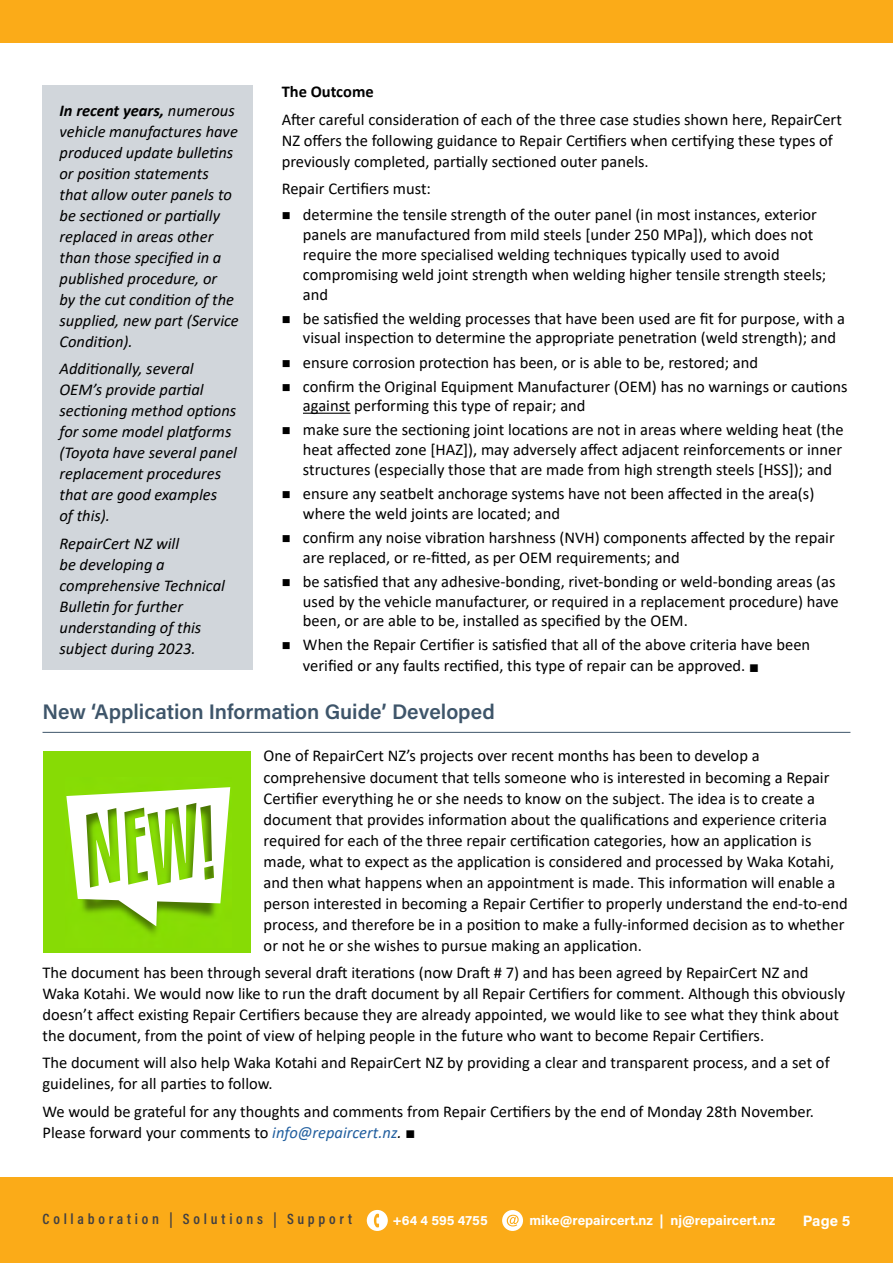
<style>
.page{position:relative;width:893px;height:1263px;background:#fff}
.page>*{position:absolute;margin:0;border:0;box-sizing:border-box;transform-origin:0 0}
.t1{font:600 21px "Acumin Pro";color:#3e556a}
.t2{font:16.5px/21px "Calibri";color:#000}
.t3{font:italic 16.5px/21px "Calibri";color:#000}
.t4{font:700 16.5px "Calibri";color:#000}
.t5{font:600 15px "Acumin Pro Cond";letter-spacing:.25em;color:#414042}
.t6{font:700 15px "Acumin Pro";color:#fff}
.t7{font:700 13.5px "Acumin Pro";color:#fff}
.s1{font-weight:700}
.s2{font-style:italic;color:#215e9e}
.s3{font-style:italic}
</style>
<div class="page">
<div style="left:0;top:0;width:893px;height:43px;background:#fbab18"></div>
<div style="left:0;top:1178px;width:893px;height:85px;background:#fbab18"></div>
<div style="left:367px;top:1210px;width:21px;height:21px;background:#fff;border-radius:50%"></div>
<svg style="left:374px;top:1214px;width:5px;height:13px"></svg>
<div style="left:502px;top:1210px;width:21px;height:21px;background:#fff;border-radius:50%"></div>
<svg style="left:507px;top:1215px;width:12px;height:11px"></svg>
<hr style="left:303px;top:413px;width:47px;height:1px;background:#000">
<div style="left:43px;top:85px;width:210px;height:585px;background:#d1d6db"></div>
<hr style="left:43px;top:732px;width:807px;height:1px;background:#3e556a">
<div style="left:43px;top:751px;width:208px;height:201px;background:#87db05"></div>
<svg style="left:66px;top:787px;width:164px;height:139px"></svg>
<p class="t3" style="left:60px;top:99px;width:181px"><span class="s1">In recent years,</span> numerous vehicle manufactures have produced update bulletins or position statements that allow outer panels to be sectioned or partially replaced in areas other than those specified in a published procedure, or<br>by the cut condition of the supplied, new part (Service<br>Condition).</p>
<p class="t3" style="left:60px;top:358px;width:179px">Additionally, several<br>OEM’s provide partial sectioning method options for some model platforms (Toyota have several panel replacement procedures that are good examples<br>of this).</p>
<p class="t3" style="left:60px;top:532px;width:167px">RepairCert NZ will<br>be developing a comprehensive Technical<br>Bulletin for further understanding of this subject during 2023.</p>
<p class="t4" style="left:282px;top:80px;width:93px">The Outcome</p>
<p class="t2" style="left:282px;top:108px;width:562px">After careful consideration of each of the three case studies shown here, RepairCert<br>NZ offers the following guidance to Repair Certifiers when certifying these types of previously completed, partially sectioned outer panels.</p>
<p class="t2" style="left:303px;top:175px;width:516px;line-height:26.2px;text-indent:-21px">Repair Certifiers must:<br>determine the tensile strength of the outer panel (in most instances, exterior</p>
<p class="t2" style="left:303px;top:224px;width:525px;line-height:19.8px">panels are manufactured from mild steels [under 250 MPa]), which does not require the more specialised welding techniques typically used to avoid compromising weld joint strength when welding higher tensile strength steels; and</p>
<p class="t2" style="left:303px;top:308px;width:543px;line-height:19.8px">be satisfied the welding processes that have been used are fit for purpose, with a visual inspection to determine the appropriate penetration (weld strength); and</p>
<p class="t2" style="left:303px;top:350px;width:546px;line-height:24px">ensure corrosion protection has been, or is able to be, restored; and<br>confirm the Original Equipment Manufacturer (OEM) has no warnings or cautions</p>
<p class="t2" style="left:303px;top:393px;width:542px;line-height:24px">against performing this type of repair; and<br>make sure the sectioning joint locations are not in areas where welding heat (the</p>
<p class="t2" style="left:303px;top:439px;width:541px;line-height:19.8px">heat affected zone [HAZ]), may adversely affect adjacent reinforcements or inner structures (especially those that are made from high strength steels [HSS]); and</p>
<p class="t2" style="left:303px;top:483px;width:513px;line-height:19.8px">ensure any seatbelt anchorage systems have not been affected in the area(s) where the weld joints are located; and</p>
<p class="t2" style="left:303px;top:527px;width:533px;line-height:19.8px">confirm any noise vibration harshness (NVH) components affected by the repair are replaced, or re-fitted, as per OEM requirements; and</p>
<p class="t2" style="left:303px;top:571px;width:537px;line-height:19.8px">be satisfied that any adhesive-bonding, rivet-bonding or weld-bonding areas (as used by the vehicle manufacturer, or required in a replacement procedure) have been, or are able to be, installed as specified by the OEM.</p>
<p class="t2" style="left:303px;top:634px;width:509px">When the Repair Certifier is satisfied that all of the above criteria have been verified or any faults rectified, this type of repair can be approved. ■</p>
<p class="t1" style="left:43px;top:697px;width:454px">New ‘Application Information Guide’ Developed</p>
<p class="t2" style="left:264px;top:745px;width:586px">One of RepairCert NZ’s projects over recent months has been to develop a comprehensive document that tells someone who is interested in becoming a Repair Certifier everything he or she needs to know on the subject. The idea is to create a document that provides information about the qualifications and experience criteria required for each of the three repair certification categories, how an application is made, what to expect as the application is considered and processed by Waka Kotahi, and then what happens when an appointment is made. This information will enable a person interested in becoming a Repair Certifier to properly understand the end-to-end process, and therefore be in a position to make a fully-informed decision as to whether or not he or she wishes to pursue making an application.</p>
<p class="t2" style="left:43px;top:961px;width:804px">The document has been through several draft iterations (now Draft # 7) and has been agreed by RepairCert NZ and Waka Kotahi. We would now like to run the draft document by all Repair Certifiers for comment. Although this obviously doesn’t affect existing Repair Certifiers because they are already appointed, we would like to see what they think about the document, from the point of view of helping people in the future who want to become Repair Certifiers.</p>
<p class="t2" style="left:43px;top:1052px;width:789px">The document will also help Waka Kotahi and RepairCert NZ by providing a clear and transparent process, and a set of guidelines, for all parties to follow.</p>
<p class="t2" style="left:43px;top:1100px;width:773px">We would be grateful for any thoughts and comments from Repair Certifiers by the end of Monday 28th November.<br>Please forward your comments to <span class="s2">info@repaircert.nz</span><span class="s3">.</span> ■</p>
<p class="t5" style="left:43px;top:1209px;width:311px">Collaboration | Solutions | Support</p>
<p class="t7" style="left:392px;top:1210px;width:97px">+64 4 595 4755</p>
<p class="t7" style="left:529px;top:1210px;width:247px">mike@repaircert.nz | nj@repaircert.nz</p>
<p class="t6" style="left:803px;top:1210px;width:49px">Page 5</p>
</div>
